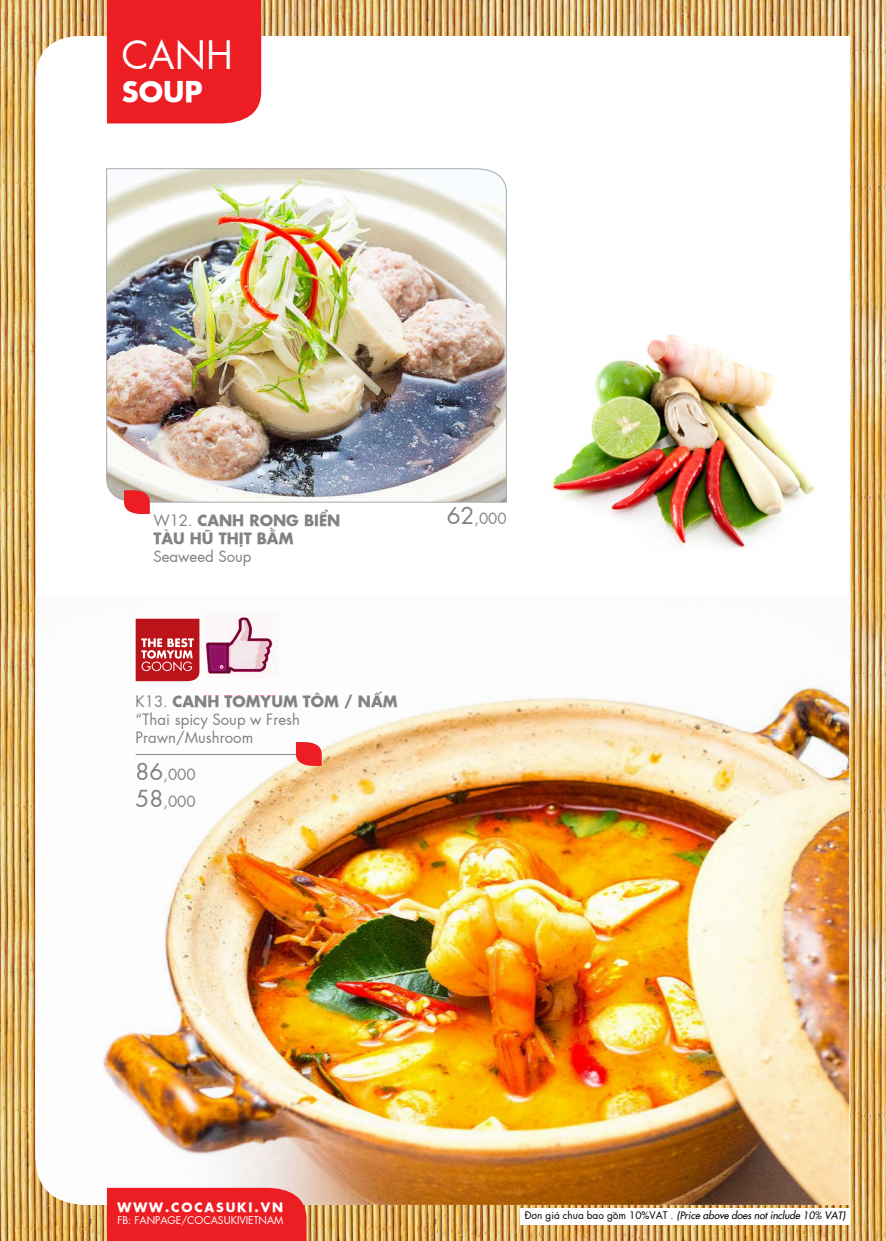
<style>
.page{position:relative;width:886px;height:1241px;background:#fff}
.page>*{position:absolute;margin:0;border:0;box-sizing:border-box;transform-origin:0 0}
.t1{font:37.5px "SFU Futura";color:#fff}
.t2{font:700 27.5px "SFU Futura";color:#fff}
.t3{font:15px/18px "SFU Futura";color:#808285}
.t4{font:700 15px/18px "SFU Futura";color:#808285}
.t5{font:700 12.5px "SFU Futura";letter-spacing:.15em;color:#fff}
.t6{font:10.25px "SFU Futura";color:#fff}
.t7{font:italic 10px "SFU Futura";color:#000}
.s1{font-weight:400}
.s2{font-weight:700}
.s3{font-size:22.5px}
.s4{font-style:normal}
</style>
<div class="page">
<img style="left:0;top:0;width:886px;height:1240px">
<div style="left:520px;top:1207px;width:330px;height:17px;background:#fff"></div>
<svg style="left:35px;top:36px;width:814px;height:558px"></svg>
<img style="left:35px;top:594px;width:814px;height:610px">
<img style="left:106px;top:168px;width:401px;height:334px">
<svg style="left:124px;top:490px;width:26px;height:24px"></svg>
<hr style="left:136px;top:754px;width:163px;height:1px;background:#808285">
<div style="left:107px;top:0;width:154px;height:123px;background:#ed1d24"></div>
<svg style="left:136px;top:618px;width:63px;height:63px;background:#c53b40"></svg>
<svg style="left:202px;top:613px;width:77px;height:82px"></svg>
<svg style="left:296px;top:742px;width:26px;height:23px"></svg>
<div style="left:107px;top:1187px;width:199px;height:53px;background:#ed1d24"></div>
<img style="left:520px;top:324px;width:315px;height:229px">
<h1 class="t1" style="left:122px;top:25px;width:113px">CANH</h1>
<h2 class="t2" style="left:122px;top:68px;width:82px">SOUP</h2>
<p class="t4" style="left:153px;top:509px;width:189px"><span class="s1">W12.</span> CANH RONG BIỂN<br>TÀU HŨ THỊT BẰM</p>
<p class="t3" style="left:153px;top:546px;width:100px">Seaweed Soup</p>
<p class="t3" style="left:136px;top:691px;width:263px">K13. <span class="s2">CANH TOMYUM TÔM / NẤM </span>“Thai spicy Soup w Fresh<br>Prawn/Mushroom</p>
<p class="t3" style="left:136px;top:759px;width:62px;line-height:27px"><span class="s3">86</span>,000<br><span class="s3">58</span>,000</p>
<p class="t3" style="left:447px;top:508px;width:62px"><span class="s3">62</span>,000</p>
<p class="t5" style="left:118px;top:1196px;width:167px">WWW.COCASUKI.VN</p>
<p class="t6" style="left:118px;top:1212px;width:167px">FB: FANPAGE/COCASUKIVIETNAM</p>
<p class="t7" style="left:525px;top:1207px;width:322px"><span class="s4">Đơn giá chưa bao gồm 10%VAT .</span> (Price above does not include 10% VAT)</p>
</div>
